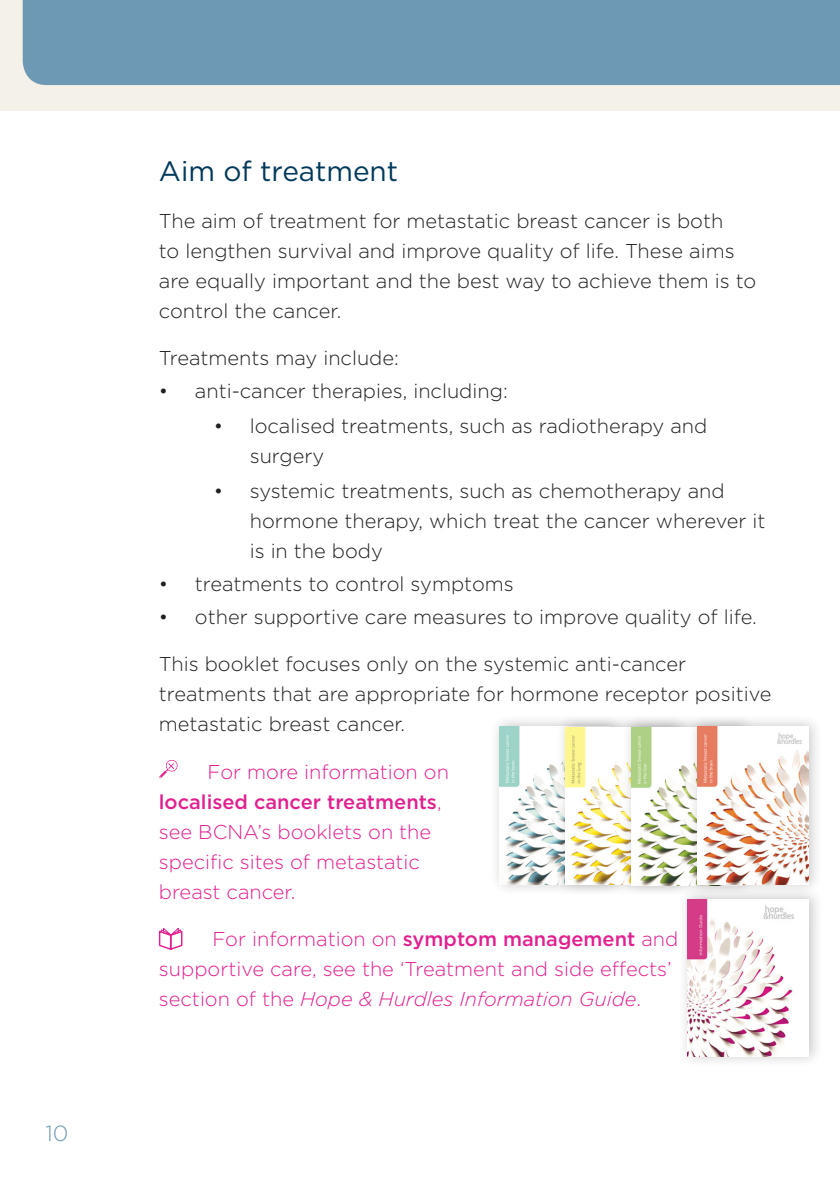
<style>
.page{position:relative;width:840px;height:1191px;background:#fff}
.page>*{position:absolute;margin:0;border:0;box-sizing:border-box;transform-origin:0 0}
.Heading1{font:28px "Gotham";color:#00395a}
.t1{font:300 22px "Gotham";color:#6e99b5}
.Body{font:300 20px/30px "Gotham";color:#231f20}
.Body-2{font:300 20px/30px "Gotham";color:#e21f8f}
.s1{font-weight:500}
.s2{font-style:italic}
</style>
<div class="page">
<div style="left:0;top:0;width:839px;height:111px;background:#f3f1e8"></div>
<div style="left:23px;top:0;width:816px;height:85px;background:#6e99b5"></div>
<svg style="left:159px;top:760px;width:19px;height:18px"></svg>
<svg style="left:158px;top:928px;width:25px;height:22px"></svg>
<div style="left:490px;top:713px;width:135px;height:183px;background:#231f20;opacity:.25"></div>
<img style="left:499px;top:727px;width:56px;height:158px">
<div style="left:555px;top:714px;width:136px;height:182px;background:#231f20;opacity:.25"></div>
<img style="left:565px;top:727px;width:56px;height:158px">
<div style="left:621px;top:714px;width:136px;height:182px;background:#231f20;opacity:.25"></div>
<img style="left:631px;top:727px;width:56px;height:158px">
<div style="left:687px;top:713px;width:135px;height:183px;background:#231f20;opacity:.25"></div>
<img style="left:696px;top:727px;width:112px;height:157px">
<div style="left:677px;top:886px;width:146px;height:182px;background:#231f20;opacity:.25"></div>
<img style="left:686px;top:899px;width:122px;height:158px">
<p class="t1" style="left:45px;top:1118px;width:24px">10</p>
<p class="Heading1" style="left:159px;top:153px;width:241px">Aim of treatment</p>
<p class="Body" style="left:159px;top:206px;width:598px">The aim of treatment for metastatic breast cancer is both<br>to lengthen survival and improve quality of life. These aims are equally important and the best way to achieve them is to control the cancer.</p>
<p class="Body" style="left:159px;top:343px;width:241px">Treatments may include:</p>
<p class="Body" style="left:159px;top:376px;width:350px">• anti-cancer therapies, including:</p>
<p class="Body" style="left:249px;top:411px;width:459px;text-indent:-36px">• localised treatments, such as radiotherapy and surgery</p>
<p class="Body" style="left:249px;top:476px;width:517px;text-indent:-36px">• systemic treatments, such as chemotherapy and hormone therapy, which treat the cancer wherever it is in the body</p>
<p class="Body" style="left:159px;top:569px;width:356px">• treatments to control symptoms</p>
<p class="Body" style="left:159px;top:602px;width:599px">• other supportive care measures to improve quality of life.</p>
<p class="Body" style="left:159px;top:649px;width:613px">This booklet focuses only on the systemic anti-cancer treatments that are appropriate for hormone receptor positive metastatic breast cancer.</p>
<p class="Body-2" style="left:159px;top:756px;width:291px;text-indent:49px">For more information on <span class="s1">localised cancer treatments</span>, see BCNA’s booklets on the specific sites of metastatic breast cancer.</p>
<p class="Body-2" style="left:159px;top:923px;width:520px;text-indent:54px">For information on <span class="s1">symptom management</span> and supportive care, see the ‘Treatment and side effects’ section of the <span class="s2">Hope &amp; Hurdles Information Guide</span>.</p>
</div>
